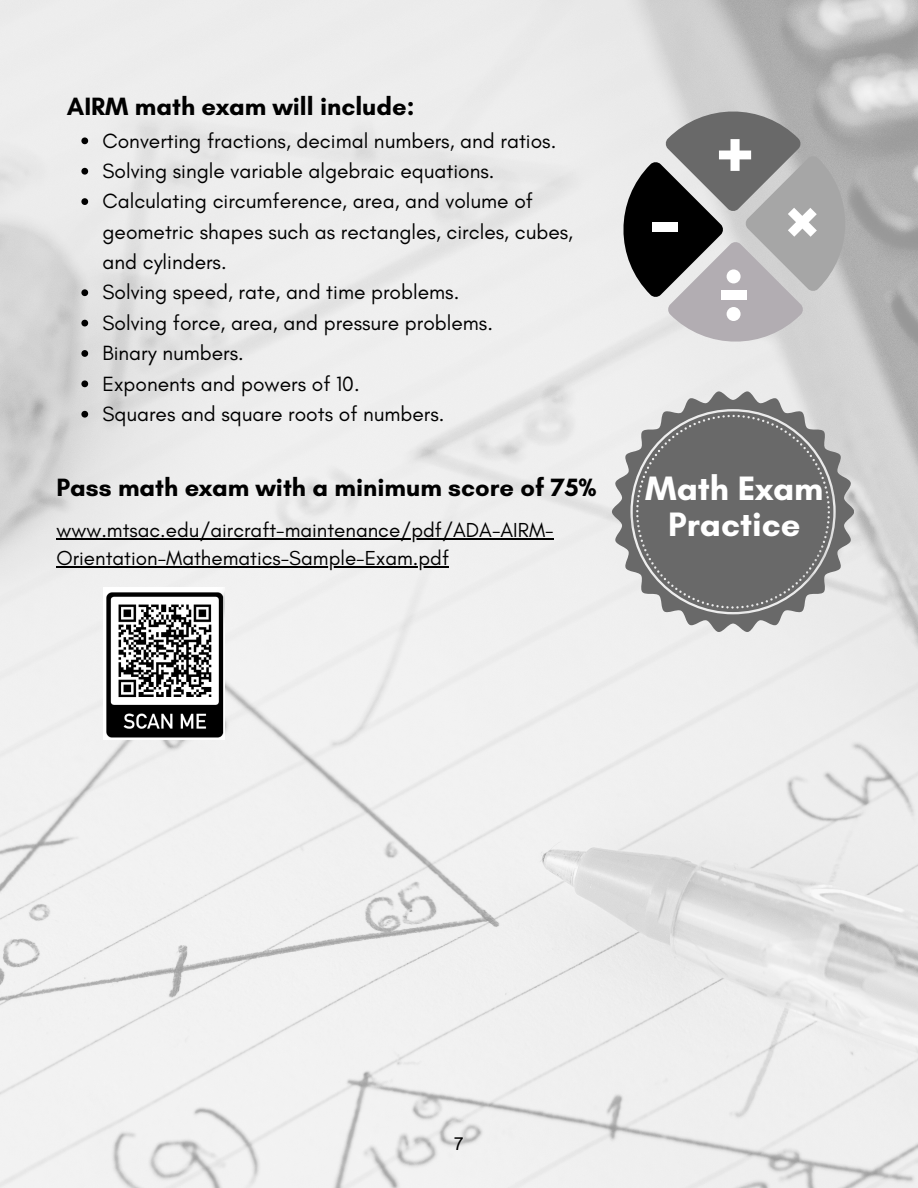
<style>
.page{position:relative;width:918px;height:1188px;background:#fff}
.page>*{position:absolute;margin:0;border:0;box-sizing:border-box;transform-origin:0 0}
.t1{font:700 34.5px/36px "Glacial Indifference";color:#fff;text-align:center}
.t2{font:700 25.5px "Glacial Indifference";color:#000}
.t3{font:21px/30.5px "Glacial Indifference";color:#000}
.t4{font:20.7px/28.2px "Glacial Indifference";color:#000}
.t5{font:18px "Arial";color:#000}
</style>
<div class="page">
<img style="left:0;top:0;width:918px;height:1188px">
<hr style="left:57px;top:566px;width:392px;height:1px;background:#000">
<hr style="left:57px;top:538px;width:497px;height:1px;background:#000">
<svg style="left:81px;top:137px;width:7px;height:7px"></svg>
<svg style="left:81px;top:168px;width:7px;height:7px"></svg>
<svg style="left:81px;top:198px;width:7px;height:7px"></svg>
<svg style="left:81px;top:289px;width:7px;height:7px"></svg>
<svg style="left:81px;top:320px;width:7px;height:6px"></svg>
<svg style="left:81px;top:350px;width:7px;height:7px"></svg>
<svg style="left:81px;top:380px;width:7px;height:7px"></svg>
<svg style="left:81px;top:411px;width:7px;height:7px"></svg>
<img style="left:104px;top:588px;width:120px;height:152px">
<svg style="left:614px;top:102px;width:240px;height:249px;background:#a2a1a2"></svg>
<div style="left:652px;top:222px;width:25px;height:10px;background:#fff"></div>
<div style="left:721px;top:291px;width:25px;height:9px;background:#fff"></div>
<div style="left:727px;top:269px;width:14px;height:14px;background:#fff;border-radius:50%"></div>
<div style="left:727px;top:307px;width:14px;height:14px;background:#fff;border-radius:50%"></div>
<svg style="left:612px;top:391px;width:242px;height:241px;fill:#eaeaea"></svg>
<svg style="left:633px;top:411px;width:200px;height:201px;background:#767676"></svg>
<h2 class="t2" style="left:67px;top:91px;width:349px">AIRM math exam will include:</h2>
<p class="t3" style="left:102px;top:125px;width:455px">Converting fractions, decimal numbers, and ratios.</p>
<p class="t3" style="left:102px;top:155px;width:394px">Solving single variable algebraic equations.</p>
<p class="t3" style="left:102px;top:186px;width:472px">Calculating circumference, area, and volume of geometric shapes such as rectangles, circles, cubes, and cylinders.</p>
<p class="t3" style="left:102px;top:277px;width:358px">Solving speed, rate, and time problems.</p>
<p class="t3" style="left:102px;top:307px;width:392px">Solving force, area, and pressure problems.</p>
<p class="t3" style="left:102px;top:338px;width:143px">Binary numbers.</p>
<p class="t3" style="left:102px;top:368px;width:259px">Exponents and powers of 10.</p>
<p class="t3" style="left:102px;top:398px;width:344px">Squares and square roots of numbers.</p>
<h2 class="t2" style="left:57px;top:471px;width:542px">Pass math exam with a minimum score of 75%</h2>
<p class="t4" style="left:57px;top:516px;width:499px">www.mtsac.edu/aircraft-maintenance/pdf/ADA-AIRM-<br>Orientation-Mathematics-Sample-Exam.pdf</p>
<p class="t1" style="left:645px;top:470px;width:180px">Math Exam<br>Practice</p>
<p class="t5" style="left:454px;top:1131px;width:12px">7</p>
</div>
